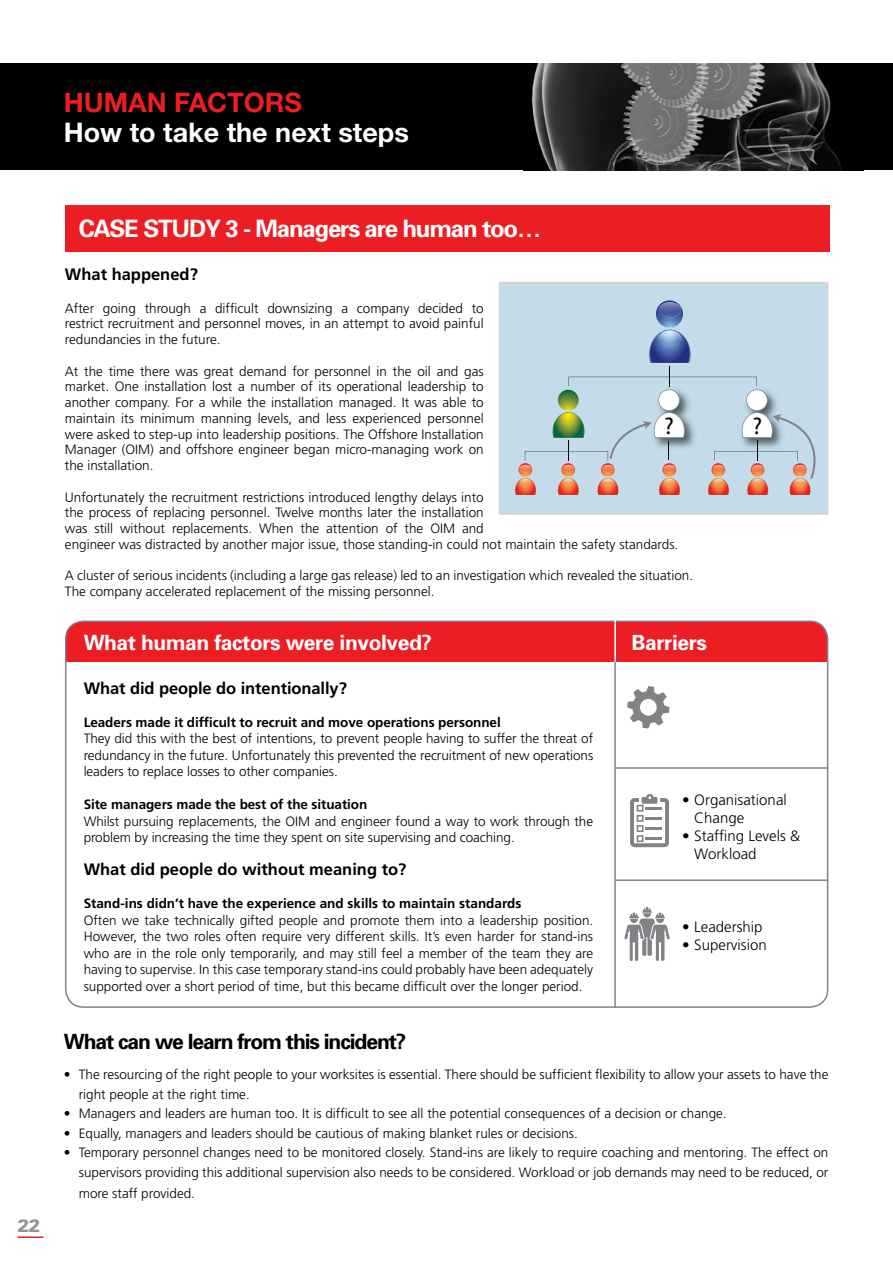
<style>
.page{position:relative;width:893px;height:1263px;background:#fff}
.page>*{position:absolute;margin:0;border:0;box-sizing:border-box;transform-origin:0 0}
.t1{font:700 27px "Helvetica Neue";color:#fff}
.t2{font:700 27px "Helvetica Neue";color:#ed1d24}
.t3{font:700 24px "Univers";letter-spacing:-.05em;color:#fff}
.t4{font:24px "Myriad Pro";color:#000}
.t5{font:700 21px "Univers";letter-spacing:-.02em;color:#fff}
.t6{font:700 21px "Univers";letter-spacing:-.05em;color:#000}
.t7{font:900 18px "Univers";color:#939598}
.t8{font:700 16.5px "Frutiger";color:#000}
.t9{font:300 15px/18px "Frutiger";color:#000}
.t10{font:300 13.5px/15.8px "Frutiger";color:#000;text-align:justify}
.t11{font:700 13.5px "Frutiger";letter-spacing:-.005em;color:#000}
</style>
<div class="page">
<hr style="left:18px;top:1236px;width:25px;height:2px;background:#ed1d24">
<div style="left:0;top:64px;width:893px;height:106px;background:#000"></div>
<img style="left:531px;top:64px;width:311px;height:106px">
<div style="left:65px;top:205px;width:764px;height:46px;background:#ed1d24"></div>
<div style="left:66px;top:621px;width:762px;height:41px;background:#ed1d24"></div>
<div style="left:65px;top:620px;width:763px;height:388px;border:2px solid #808285;border-radius:18px"></div>
<hr style="left:614px;top:622px;width:2px;height:386px;background:#808285">
<hr style="left:614px;top:615px;width:2px;height:47px;background:#fff">
<hr style="left:616px;top:767px;width:212px;height:2px;background:#808285">
<hr style="left:616px;top:879px;width:212px;height:2px;background:#808285">
<svg style="left:624px;top:907px;width:46px;height:54px"></svg>
<svg style="left:627px;top:686px;width:43px;height:42px"></svg>
<svg style="left:630px;top:794px;width:39px;height:53px"></svg>
<div style="left:502px;top:285px;width:323px;height:227px;background:#c4dce9"></div>
<svg style="left:515px;top:300px;width:300px;height:195px;background:#c0cfd8"></svg>
<div style="left:499px;top:282px;width:329px;height:233px;border:2px solid #d1d3d4"></div>
<h1 class="t2" style="left:64px;top:86px;width:240px">HUMAN FACTORS</h1>
<h1 class="t1" style="left:64px;top:116px;width:347px">How to take the next steps</h1>
<h3 class="t7" style="left:18px;top:1214px;width:25px">22</h3>
<h2 class="t3" style="left:79px;top:213px;width:464px">CASE STUDY 3 - Managers are human too…</h2>
<p class="t8" style="left:65px;top:265px;width:134px">What happened?</p>
<p class="t10" style="left:65px;top:300px;width:420px">After going through a difficult downsizing a company decided to restrict recruitment and personnel moves, in an attempt to avoid painful redundancies in the future.</p>
<p class="t10" style="left:65px;top:363px;width:420px">At the time there was great demand for personnel in the oil and gas market. One installation lost a number of its operational leadership to another company. For a while the installation managed. It was able to maintain its minimum manning levels, and less experienced personnel were asked to step-up into leadership positions. The Offshore Installation Manager (OIM) and offshore engineer began micro-managing work on the installation.</p>
<p class="t10" style="left:65px;top:489px;width:615px;text-align:left">Unfortunately the recruitment restrictions introduced lengthy delays into<br>the process of replacing personnel. Twelve months later the installation<br>was still without replacements. When the attention of the OIM and<br>engineer was distracted by another major issue, those standing-in could not maintain the safety standards.</p>
<p class="t10" style="left:65px;top:568px;width:630px">A cluster of serious incidents (including a large gas release) led to an investigation which revealed the situation.<br>The company accelerated replacement of the missing personnel.</p>
<h2 class="t4" style="left:664px;top:412px;width:11px">?</h2>
<h2 class="t4" style="left:753px;top:412px;width:11px">?</h2>
<h3 class="t5" style="left:84px;top:629px;width:350px">What human factors were involved?</h3>
<h3 class="t5" style="left:632px;top:629px;width:77px">Barriers</h3>
<p class="t8" style="left:84px;top:678px;width:265px">What did people do intentionally?</p>
<p class="t11" style="left:84px;top:714px;width:419px">Leaders made it difficult to recruit and move operations personnel</p>
<p class="t10" style="left:84px;top:730px;width:511px;line-height:16.5px">They did this with the best of intentions, to prevent people having to suffer the threat of redundancy in the future. Unfortunately this prevented the recruitment of new operations leaders to replace losses to other companies.</p>
<p class="t11" style="left:84px;top:796px;width:285px">Site managers made the best of the situation</p>
<p class="t10" style="left:84px;top:813px;width:511px;line-height:16.5px">Whilst pursuing replacements, the OIM and engineer found a way to work through the problem by increasing the time they spent on site supervising and coaching.</p>
<p class="t8" style="left:84px;top:860px;width:324px">What did people do without meaning to?</p>
<p class="t11" style="left:84px;top:895px;width:439px">Stand-ins didn’t have the experience and skills to maintain standards</p>
<p class="t10" style="left:84px;top:912px;width:511px;line-height:16.5px">Often we take technically gifted people and promote them into a leadership position.<br>However, the two roles often require very different skills. It’s even harder for stand-ins who are in the role only temporarily, and may still feel a member of the team they are having to supervise. In this case temporary stand-ins could probably have been adequately supported over a short period of time, but this became difficult over the longer period.</p>
<p class="t9" style="left:694px;top:791px;width:94px;text-indent:-12px">• Organisational<br>Change</p>
<p class="t9" style="left:694px;top:827px;width:107px;text-indent:-12px">• Staffing Levels &amp;<br>Workload</p>
<p class="t9" style="left:682px;top:918px;width:82px">• Leadership</p>
<p class="t9" style="left:682px;top:936px;width:86px">• Supervision</p>
<h3 class="t6" style="left:64px;top:1028px;width:344px">What can we learn from this incident?</h3>
<p class="t10" style="left:79px;top:1065px;width:751px;line-height:19.5px;text-indent:-15px">• The resourcing of the right people to your worksites is essential. There should be sufficient flexibility to allow your assets to have the right people at the right time.</p>
<p class="t10" style="left:64px;top:1106px;width:664px">• Managers and leaders are human too. It is difficult to see all the potential consequences of a decision or change.</p>
<p class="t10" style="left:64px;top:1125px;width:516px">• Equally, managers and leaders should be cautious of making blanket rules or decisions.</p>
<p class="t10" style="left:64px;top:1143px;width:766px;line-height:19.5px;text-align:right">• Temporary personnel changes need to be monitored closely. Stand-ins are likely to require coaching and mentoring. The effect on supervisors providing this additional supervision also needs to be considered. Workload or job demands may need to be reduced, or</p>
<p class="t10" style="left:79px;top:1185px;width:118px">more staff provided.</p>
</div>
